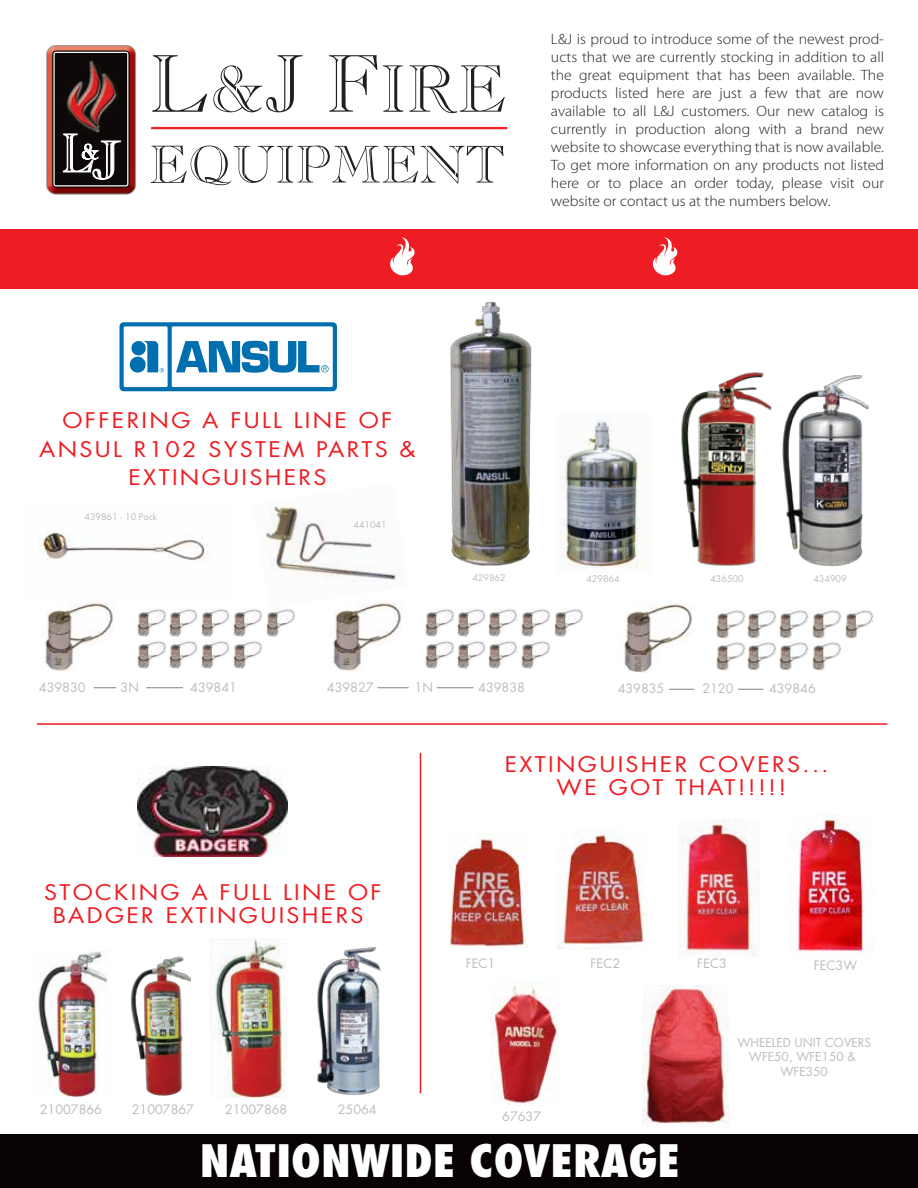
<style>
.page{position:relative;width:918px;height:1188px;background:#fff}
.page>*{position:absolute;margin:0;border:0;box-sizing:border-box;transform-origin:0 0}
.t1{font:800 condensed 43.5px "Futura";color:#fff;scale:1.05 1}
.t2{font:21px/22.5px "Futura";letter-spacing:.1em;color:#ee1d23;text-align:center;scale:1.11 1}
.t3{font:300 15px/18px "Myriad Pro";color:#231f20;text-align:justify;scale:1.05 1}
.t4{font:12.6px "Futura";color:#bcbdc0}
.t5{font:12px/14.4px "Futura";color:#bcbdc0;text-align:center}
.t6{font:9px "Futura";color:#bcbdc0}
</style>
<div class="page">
<img style="left:782px;top:375px;width:87px;height:192px">
<img style="left:130px;top:956px;width:60px;height:140px">
<img style="left:681px;top:372px;width:91px;height:194px">
<img style="left:317px;top:947px;width:64px;height:148px">
<div style="left:0;top:230px;width:918px;height:59px;background:#ee1d23"></div>
<img style="left:450px;top:301px;width:82px;height:265px">
<img style="left:2px;top:45px;width:178px;height:185px">
<div style="left:52px;top:50px;width:78px;height:138px;border:7px solid #0c0908"></div>
<div style="left:53px;top:52px;width:75px;height:134px;border:5px solid #fff"></div>
<div style="left:55px;top:54px;width:72px;height:131px;background:#0c0908"></div>
<svg style="left:63px;top:137px;width:58px;height:43px"></svg>
<img style="left:63px;top:60px;width:54px;height:77px">
<svg style="left:152px;top:55px;width:55px;height:57px"></svg>
<svg style="left:329px;top:55px;width:48px;height:57px"></svg>
<svg style="left:213px;top:55px;width:90px;height:57px"></svg>
<svg style="left:383px;top:65px;width:20px;height:47px"></svg>
<svg style="left:409px;top:65px;width:96px;height:48px"></svg>
<svg style="left:151px;top:146px;width:353px;height:39px"></svg>
<hr style="left:151px;top:127px;width:356px;height:2px;background:#ec2026">
<svg style="left:119px;top:322px;width:218px;height:69px"></svg>
<img style="left:560px;top:420px;width:87px;height:148px">
<img style="left:642px;top:985px;width:87px;height:139px">
<img style="left:490px;top:985px;width:69px;height:119px">
<img style="left:789px;top:815px;width:82px;height:138px">
<div style="left:0;top:1134px;width:918px;height:54px;background:#080302"></div>
<svg style="left:390px;top:237px;width:25px;height:38px"></svg>
<svg style="left:652px;top:237px;width:26px;height:38px"></svg>
<img style="left:624px;top:604px;width:69px;height:69px">
<img style="left:716px;top:610px;width:157px;height:29px">
<img style="left:716px;top:642px;width:125px;height:28px">
<img style="left:45px;top:603px;width:69px;height:68px">
<img style="left:137px;top:609px;width:158px;height:28px">
<img style="left:137px;top:641px;width:125px;height:28px">
<img style="left:333px;top:609px;width:68px;height:62px">
<img style="left:425px;top:609px;width:158px;height:28px">
<img style="left:425px;top:641px;width:125px;height:28px">
<hr style="left:37px;top:723px;width:850px;height:2px;background:#ee1d23">
<hr style="left:420px;top:753px;width:1px;height:340px;background:#ee1d23">
<img style="left:679px;top:819px;width:81px;height:138px">
<img style="left:265px;top:504px;width:137px;height:105px">
<img style="left:39px;top:532px;width:171px;height:29px">
<img style="left:38px;top:951px;width:70px;height:145px">
<img style="left:211px;top:938px;width:76px;height:159px">
<img style="left:557px;top:829px;width:88px;height:121px">
<img style="left:137px;top:767px;width:150px;height:89px">
<svg style="left:94px;top:687px;width:22px;height:1px"></svg>
<hr style="left:377px;top:687px;width:32px;height:1px;background:#808285">
<svg style="left:669px;top:689px;width:25px;height:1px"></svg>
<svg style="left:738px;top:689px;width:25px;height:1px"></svg>
<hr style="left:146px;top:687px;width:37px;height:1px;background:#808285">
<hr style="left:437px;top:687px;width:36px;height:1px;background:#808285">
<img style="left:449px;top:831px;width:79px;height:117px">
<p class="t3" style="left:551px;top:30px;width:319px">L&amp;J is proud to introduce some of the newest prod&shy;ucts that we are currently stocking in addition to all the great equipment that has been available. The products listed here are just a few that are now available to all L&amp;J customers. Our new catalog is currently in production along with a brand new website to showcase everything that is now available.<br>To get more information on any products not listed here or to place an order today, please visit our website or contact us at the numbers below.</p>
<h2 class="t2" style="left:39px;top:406px;width:341px;line-height:28.5px">OFFERING A FULL LINE OF<br>ANSUL R102 SYSTEM PARTS &amp;<br>EXTINGUISHERS</h2>
<p class="t6" style="left:85px;top:511px;width:74px">439861 - 10 Pack</p>
<p class="t6" style="left:354px;top:519px;width:35px">441041</p>
<p class="t6" style="left:472px;top:572px;width:35px">429862</p>
<p class="t6" style="left:586px;top:573px;width:35px">429864</p>
<p class="t6" style="left:710px;top:573px;width:35px">436500</p>
<p class="t6" style="left:813px;top:573px;width:35px">434909</p>
<p class="t4" style="left:39px;top:679px;width:48px">439830</p>
<p class="t4" style="left:121px;top:679px;width:20px">3N</p>
<p class="t4" style="left:190px;top:679px;width:48px">439841</p>
<p class="t4" style="left:327px;top:679px;width:48px">439827</p>
<p class="t4" style="left:415px;top:678px;width:20px">1N</p>
<p class="t4" style="left:478px;top:679px;width:48px">439838</p>
<p class="t4" style="left:702px;top:680px;width:33px">2120</p>
<p class="t4" style="left:618px;top:680px;width:48px">439835</p>
<p class="t4" style="left:769px;top:680px;width:48px">439846</p>
<h2 class="t2" style="left:505px;top:753px;width:293px">EXTINGUISHER COVERS...<br>WE GOT THAT!!!!!</h2>
<h2 class="t2" style="left:44px;top:881px;width:306px">STOCKING A FULL LINE OF<br>BADGER EXTINGUISHERS</h2>
<p class="t4" style="left:40px;top:1100px;width:64px">21007866</p>
<p class="t4" style="left:132px;top:1100px;width:64px">21007867</p>
<p class="t4" style="left:225px;top:1100px;width:64px">21007868</p>
<p class="t4" style="left:338px;top:1100px;width:40px">25064</p>
<p class="t4" style="left:466px;top:955px;width:31px">FEC1</p>
<p class="t4" style="left:591px;top:955px;width:31px">FEC2</p>
<p class="t4" style="left:697px;top:955px;width:31px">FEC3</p>
<p class="t4" style="left:814px;top:957px;width:45px">FEC3W</p>
<p class="t4" style="left:502px;top:1108px;width:40px">67637</p>
<p class="t5" style="left:737px;top:1035px;width:135px">WHEELED UNIT COVERS<br>WFE50, WFE150 &amp;<br>WFE350</p>
<h1 class="t1" style="left:200px;top:1133px;width:459px">NATIONWIDE COVERAGE</h1>
</div>
